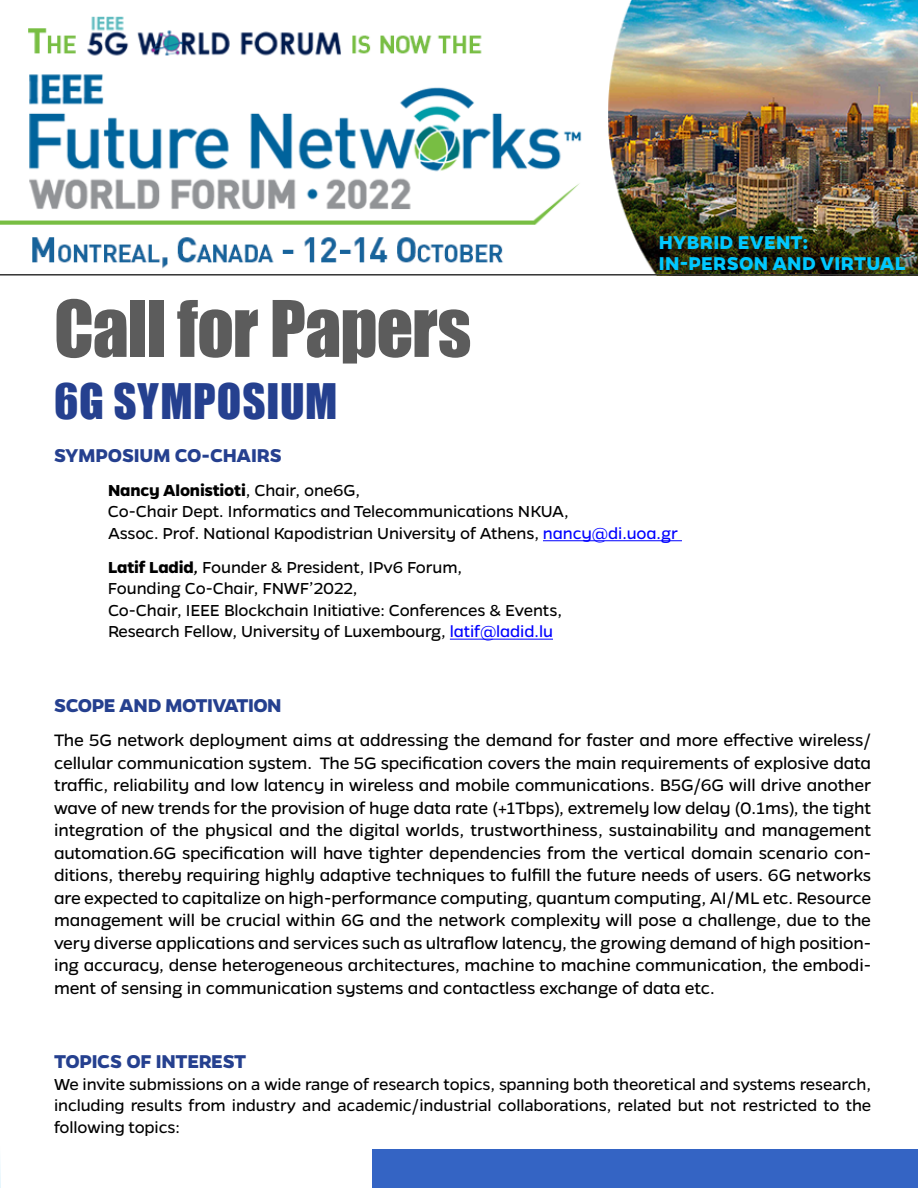
<style>
.page{position:relative;width:918px;height:1188px;background:#fff}
.page>*{position:absolute;margin:0;border:0;box-sizing:border-box;transform-origin:0 0}
.t1{font:72px "Impact";letter-spacing:-.015em;color:#5c5c5c}
.t2{font:45px "Impact";letter-spacing:.015em;color:#25408f}
.t3{font:700 21px "Gentona";letter-spacing:-.02em;color:#25408f}
.t4{font:700 21px/21px "Gentona";letter-spacing:.01em;color:#01c8ff}
.t5{font:18.75px/22.5px "Gentona";letter-spacing:-.01em;color:#000;text-align:justify}
.t6{font:18px/21.6px "Gentona";letter-spacing:-.01em;color:#000}
.s1{font-weight:700}
.s2{color:#00f}
.s3{font-weight:500;font-style:italic}
</style>
<div class="page">
<svg style="left:0;top:1162px;width:1px;height:26px"></svg>
<hr style="left:543px;top:540px;width:139px;height:1px;background:#00f">
<hr style="left:450px;top:639px;width:103px;height:1px;background:#00f">
<div style="left:373px;top:1149px;width:545px;height:39px;background:#3464c4"></div>
<img style="left:0;top:0;width:918px;height:274px">
<hr style="left:0;top:274px;width:918px;height:2px;background:#333">
<h1 class="t1" style="left:54px;top:273px;width:419px">Call for Papers</h1>
<p class="t4" style="left:659px;top:231px;width:248px">HYBRID EVENT:<br>IN-PERSON AND VIRTUAL</p>
<h2 class="t2" style="left:54px;top:367px;width:285px">6G SYMPOSIUM</h2>
<p class="t3" style="left:54px;top:443px;width:230px">SYMPOSIUM CO-CHAIRS</p>
<p class="t6" style="left:108px;top:479px;width:572px"><span class="s1">Nancy Alonistioti</span>, Chair, one6G,<br>Co-Chair Dept. Informatics and Telecommunications NKUA,<br>Assoc. Prof. National Kapodistrian University of Athens, <span class="s2">nancy@di.uoa.gr</span></p>
<p class="t6" style="left:108px;top:556px;width:455px"><span class="s1">Latif Ladid</span><span class="s3">,</span> Founder &amp; President, IPv6 Forum,<br>Founding Co-Chair, FNWF’2022,<br>Co-Chair, IEEE Blockchain Initiative: Conferences &amp; Events, Research Fellow, University of Luxembourg, <span class="s2">latif@ladid.lu</span></p>
<p class="t3" style="left:54px;top:693px;width:229px">SCOPE AND MOTIVATION</p>
<p class="t5" style="left:54px;top:729px;width:819px">The 5G network deployment aims at addressing the demand for faster and more effective wireless/ cellular communication system. The 5G specification covers the main requirements of explosive data traffic, reliability and low latency in wireless and mobile communications. B5G/6G will drive another wave of new trends for the provision of huge data rate (+1Tbps), extremely low delay (0.1ms), the tight integration of the physical and the digital worlds, trustworthiness, sustainability and management automation.6G specification will have tighter dependencies from the vertical domain scenario con&shy;ditions, thereby requiring highly adaptive techniques to fulfill the future needs of users. 6G networks are expected to capitalize on high-performance computing, quantum computing, AI/ML etc. Resource management will be crucial within 6G and the network complexity will pose a challenge, due to the very diverse applications and services such as ultraflow latency, the growing demand of high position&shy;ing accuracy, dense heterogeneous architectures, machine to machine communication, the embodi&shy;ment of sensing in communication systems and contactless exchange of data etc.</p>
<p class="t3" style="left:54px;top:1049px;width:194px">TOPICS OF INTEREST</p>
<p class="t6" style="left:54px;top:1073px;width:819px;text-align:justify">We invite submissions on a wide range of research topics, spanning both theoretical and systems research, including results from industry and academic/industrial collaborations, related but not restricted to the following topics:</p>
</div>
